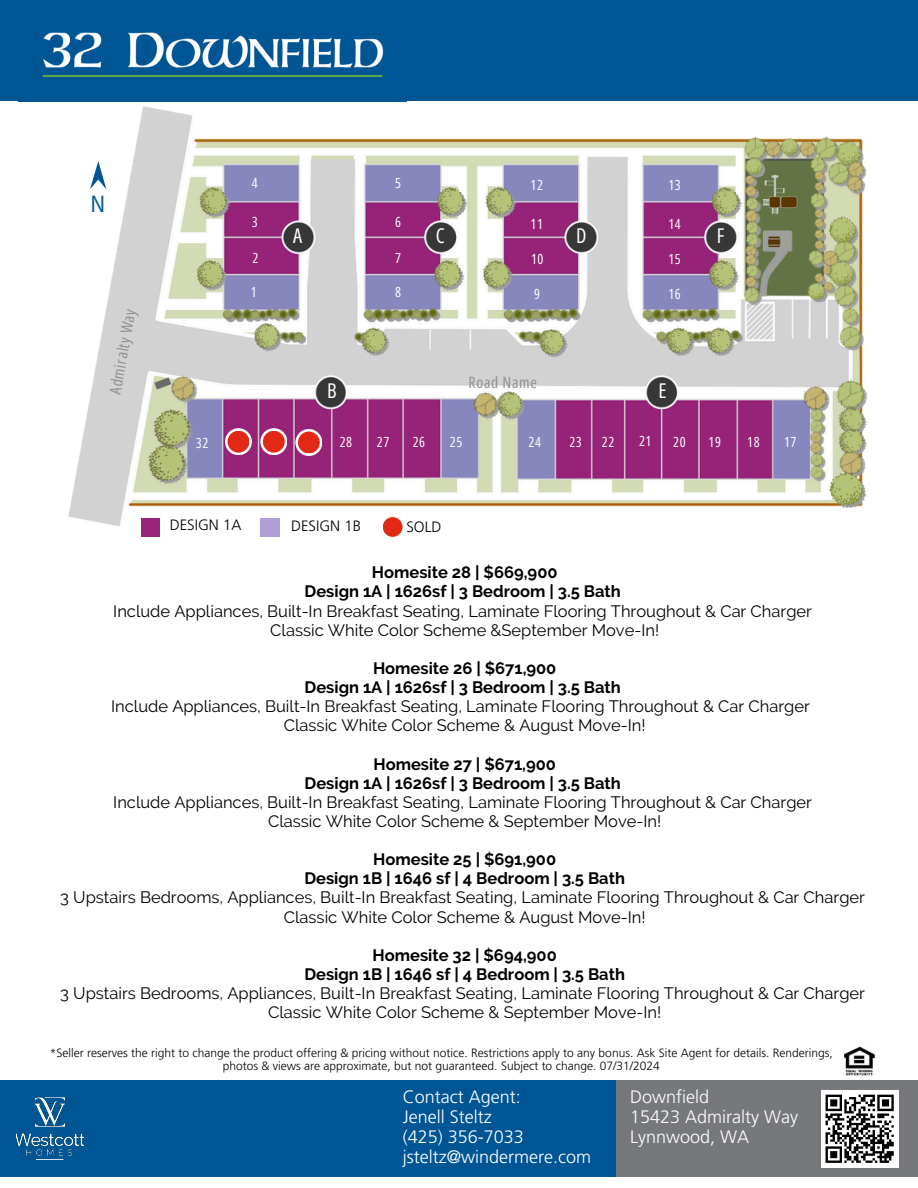
<style>
.page{position:relative;width:918px;height:1188px;background:#fff}
.page>*{position:absolute;margin:0;border:0;box-sizing:border-box;transform-origin:0 0}
.t1{font:23.25px "IBM Plex Sans Cond";color:#005695}
.t2{font:20.4px "Open Sans Condensed";color:#fff}
.t3{font:300 18px/20.2px "Frutiger LT Std";color:#fff}
.t4{font:16.5px/19.2px "Raleway";color:#000;text-align:center}
.t5{font:15.75px "Open Sans Condensed";letter-spacing:.045em;color:#919090}
.t6{font:300 15px "Frutiger LT Std";color:#000}
.t7{font:13.95px "Open Sans Condensed";letter-spacing:.045em;color:#fff}
.t8{font:300 12px/13px "Frutiger LT Std";color:#000;text-align:center}
.s1{font-weight:700}
</style>
<div class="page">
<div style="left:0;top:0;width:918px;height:101px;background:#005695"></div>
<img style="left:844px;top:1046px;width:31px;height:30px">
<div style="left:0;top:1081px;width:618px;height:95px;background:#005695"></div>
<div style="left:616px;top:1081px;width:302px;height:95px;background:#76787b"></div>
<img style="left:16px;top:1097px;width:68px;height:59px">
<div style="left:821px;top:1090px;width:77px;height:78px;background:#fff"></div>
<svg style="left:825px;top:1094px;width:69px;height:69px"></svg>
<img style="left:64px;top:101px;width:803px;height:433px">
<svg style="left:90px;top:161px;width:16px;height:28px"></svg>
<div style="left:383px;top:517px;width:20px;height:20px;background:#e12916;border-radius:50%"></div>
<div style="left:142px;top:519px;width:18px;height:18px;background:#96257a"></div>
<div style="left:260px;top:519px;width:20px;height:18px;background:#b19dd8"></div>
<svg style="left:295px;top:429px;width:27px;height:27px"></svg>
<div style="left:298px;top:432px;width:22px;height:21px;background:#e12916;border-radius:50%"></div>
<svg style="left:260px;top:428px;width:27px;height:27px"></svg>
<div style="left:263px;top:431px;width:22px;height:22px;background:#e12916;border-radius:50%"></div>
<svg style="left:225px;top:428px;width:27px;height:27px"></svg>
<div style="left:228px;top:431px;width:21px;height:22px;background:#e12916;border-radius:50%"></div>
<img style="left:42px;top:32px;width:342px;height:45px">
<h1 class="t1" style="left:91px;top:189px;width:16px">N</h1>
<p class="t5" style="left:104px;top:392px;width:88px;rotate:-80deg">Admiralty Way</p>
<p class="t7" style="left:252px;top:173px;width:7px">4</p>
<p class="t7" style="left:252px;top:212px;width:7px">3</p>
<p class="t7" style="left:252px;top:248px;width:7px">2</p>
<p class="t7" style="left:251px;top:283px;width:7px">1</p>
<p class="t2" style="left:293px;top:221px;width:11px">A</p>
<h4 class="t7" style="left:395px;top:173px;width:7px">5</h4>
<p class="t7" style="left:395px;top:212px;width:7px">6</p>
<p class="t7" style="left:395px;top:248px;width:7px">7</p>
<p class="t7" style="left:395px;top:283px;width:7px">8</p>
<p class="t7" style="left:531px;top:175px;width:14px">12</p>
<p class="t7" style="left:531px;top:214px;width:14px">11</p>
<p class="t7" style="left:531px;top:250px;width:14px">10</p>
<p class="t7" style="left:534px;top:284px;width:7px">9</p>
<p class="t2" style="left:436px;top:221px;width:11px">C</p>
<p class="t2" style="left:576px;top:221px;width:12px">D</p>
<p class="t7" style="left:668px;top:175px;width:14px">13</p>
<p class="t7" style="left:668px;top:214px;width:14px">14</p>
<p class="t7" style="left:668px;top:250px;width:14px">15</p>
<p class="t7" style="left:668px;top:284px;width:14px">16</p>
<h1 class="t2" style="left:717px;top:221px;width:9px">F</h1>
<p class="t7" style="left:196px;top:434px;width:14px">32</p>
<p class="t2" style="left:327px;top:376px;width:11px">B</p>
<p class="t7" style="left:340px;top:432px;width:14px">28</p>
<p class="t7" style="left:377px;top:432px;width:14px">27</p>
<p class="t5" style="left:469px;top:371px;width:70px">Road Name</p>
<p class="t7" style="left:413px;top:432px;width:14px">26</p>
<p class="t7" style="left:450px;top:432px;width:14px">25</p>
<p class="t7" style="left:529px;top:432px;width:14px">24</p>
<p class="t6" style="left:170px;top:519px;width:73px">DESIGN 1A</p>
<h4 class="t6" style="left:291px;top:519px;width:71px">DESIGN 1B</h4>
<p class="t6" style="left:406px;top:521px;width:36px">SOLD</p>
<h2 class="t2" style="left:658px;top:376px;width:10px">E</h2>
<p class="t7" style="left:569px;top:432px;width:14px">23</p>
<h3 class="t7" style="left:602px;top:432px;width:14px">22</h3>
<p class="t7" style="left:639px;top:431px;width:14px">21</p>
<p class="t7" style="left:673px;top:432px;width:14px">20</p>
<p class="t7" style="left:708px;top:432px;width:14px">19</p>
<p class="t7" style="left:747px;top:432px;width:14px">18</p>
<p class="t7" style="left:784px;top:432px;width:14px">17</p>
<h1 class="t4" style="left:113px;top:563px;width:700px"><span class="s1">Homesite 28 | $669,900<br>Design 1A | 1626sf | 3 Bedroom | 3.5 Bath<br></span>Include Appliances, Built-In Breakfast Seating, Laminate Flooring Throughout &amp; Car Charger Classic White Color Scheme &amp;September Move-In!</h1>
<h1 class="t4" style="left:111px;top:658px;width:700px"><span class="s1">Homesite 26 | $671,900<br>Design 1A | 1626sf | 3 Bedroom | 3.5 Bath<br></span>Include Appliances, Built-In Breakfast Seating, Laminate Flooring Throughout &amp; Car Charger Classic White Color Scheme &amp; August Move-In!</h1>
<p class="t4" style="left:113px;top:754px;width:700px"><span class="s1">Homesite 27 | $671,900<br>Design 1A | 1626sf | 3 Bedroom | 3.5 Bath<br></span>Include Appliances, Built-In Breakfast Seating, Laminate Flooring Throughout &amp; Car Charger Classic White Color Scheme &amp; September Move-In!</p>
<p class="t4" style="left:60px;top:850px;width:806px"><span class="s1">Homesite 25 | $691,900<br>Design 1B | 1646 sf | 4 Bedroom | 3.5 Bath<br></span>3 Upstairs Bedrooms, Appliances, Built-In Breakfast Seating, Laminate Flooring Throughout &amp; Car Charger Classic White Color Scheme &amp; August Move-In!</p>
<p class="t4" style="left:60px;top:945px;width:806px"><span class="s1">Homesite 32 | $694,900<br>Design 1B | 1646 sf | 4 Bedroom | 3.5 Bath<br></span>3 Upstairs Bedrooms, Appliances, Built-In Breakfast Seating, Laminate Flooring Throughout &amp; Car Charger Classic White Color Scheme &amp; September Move-In!</p>
<p class="t8" style="left:50px;top:1047px;width:784px">*Seller reserves the right to change the product offering &amp; pricing without notice. Restrictions apply to any bonus. Ask Site Agent for details. Renderings, photos &amp; views are approximate, but not guaranteed. Subject to change. 07/31/2024</p>
<p class="t3" style="left:403px;top:1088px;width:190px">Contact Agent:<br>Jenell Steltz<br>(425) 356-7033 jsteltz@windermere.com</p>
<p class="t3" style="left:630px;top:1088px;width:170px">Downfield<br>15423 Admiralty Way<br>Lynnwood, WA</p>
</div>
